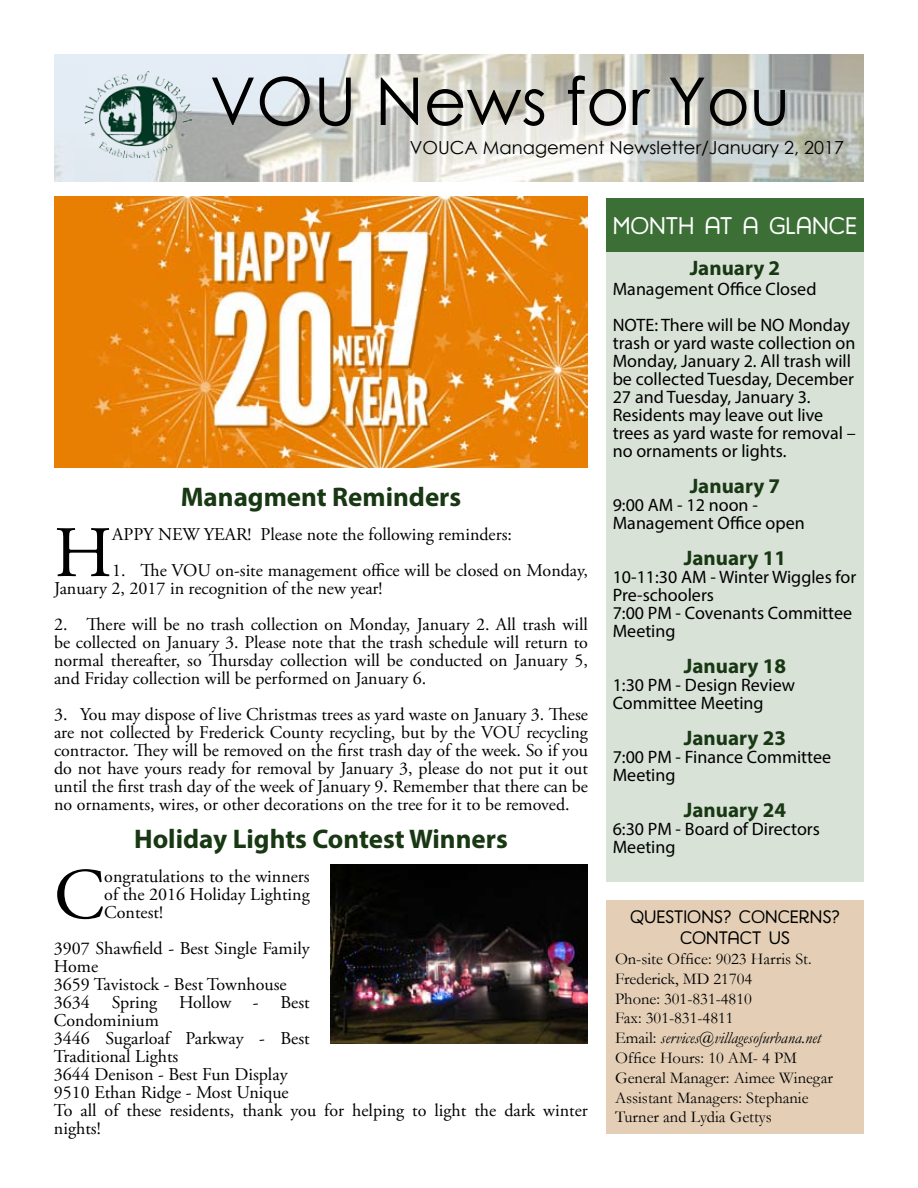
<style>
.page{position:relative;width:918px;height:1188px;background:#fff}
.page>*{position:absolute;margin:0;border:0;box-sizing:border-box;transform-origin:0 0}
.t1{font:72.3px "Adobe Garamond Pro";color:#000}
.t2{font:66px "Century Gothic";color:#000}
.t3{font:700 27px "Myriad Pro";color:#183813}
.t4{font:25.5px "Harman Retro";color:#fff}
.t5{font:24px "Harman Retro";color:#fff}
.t6{font:700 21px "Myriad Pro";color:#183813}
.t7{font:18px/18px "Adobe Garamond Pro";color:#000;text-align:justify}
.t8{font:18px/18px "Myriad Pro";color:#000}
.t9{font:18px "Century Gothic";color:#000}
.t10{font:18px/21.6px "Harman Retro";color:#000;text-align:center}
.t11{font:16.5px/19.8px "Garamond";color:#000}
.s1{font-style:italic}
</style>
<div class="page">
<div style="left:606px;top:900px;width:258px;height:234px;background:#e4cfb6"></div>
<div style="left:606px;top:198px;width:258px;height:54px;background:#3c6f36"></div>
<img style="left:54px;top:54px;width:810px;height:127px">
<img style="left:84px;top:71px;width:107px;height:87px">
<img style="left:54px;top:196px;width:534px;height:272px">
<img style="left:330px;top:864px;width:258px;height:180px">
<div style="left:606px;top:252px;width:258px;height:630px;background:#d8e2d7"></div>
<h2 class="t2" style="left:210px;top:55px;width:582px">VOU News for You</h2>
<p class="t9" style="left:410px;top:134px;width:436px">VOUCA Management Newsletter/January 2, 2017</p>
<h3 class="t3" style="left:181px;top:480px;width:282px">Managment Reminders</h3>
<h1 class="t1" style="left:54px;top:510px;width:60px">H</h1>
<p class="t7" style="left:112px;top:526px;width:401px">APPY NEW YEAR! Please note the following reminders:</p>
<p class="t7" style="left:54px;top:562px;width:536px;text-indent:58px">1. The VOU on-site management office will be closed on Monday,<br>January 2, 2017 in recognition of the new year!</p>
<p class="t7" style="left:54px;top:616px;width:536px">2. There will be no trash collection on Monday, January 2. All trash will be collected on January 3. Please note that the trash schedule will return to normal thereafter, so Thursday collection will be conducted on January 5, and Friday collection will be performed on January 6.</p>
<p class="t7" style="left:54px;top:706px;width:536px">3. You may dispose of live Christmas trees as yard waste on January 3. These are not collected by Frederick County recycling, but by the VOU recycling contractor. They will be removed on the first trash day of the week. So if you do not have yours ready for removal by January 3, please do not put it out until the first trash day of the week of January 9. Remember that there can be no ornaments, wires, or other decorations on the tree for it to be removed.</p>
<h3 class="t3" style="left:134px;top:822px;width:375px">Holiday Lights Contest Winners</h3>
<h1 class="t1" style="left:54px;top:852px;width:52px">C</h1>
<p class="t7" style="left:104px;top:868px;width:207px">ongratulations to the winners of the 2016 Holiday Lighting Contest!</p>
<p class="t7" style="left:54px;top:940px;width:535px;text-align:left">3907 Shawfield - Best Single Family<br>Home<br>3659 Tavistock - Best Townhouse<br>3634 Spring Hollow - Best<br>Condominium<br>3446 Sugarloaf Parkway - Best<br>Traditional Lights<br>3644 Denison - Best Fun Display<br>9510 Ethan Ridge - Most Unique<br>To all of these residents, thank you for helping to light the dark winter nights!</p>
<h3 class="t4" style="left:616px;top:211px;width:239px">WEEK AT A GLANCE</h3>
<h3 class="t5" style="left:613px;top:212px;width:246px">MONTH AT A GLANCE</h3>
<p class="t6" style="left:690px;top:254px;width:92px">January 2</p>
<p class="t8" style="left:613px;top:270px;width:239px;line-height:36px">Management Office Closed<br>NOTE: There will be NO Monday</p>
<p class="t8" style="left:613px;top:333px;width:245px">trash or yard waste collection on<br>Monday, January 2. All trash will be collected Tuesday, December<br>27 and Tuesday, January 3.<br>Residents may leave out live trees as yard waste for removal – no ornaments or lights.</p>
<p class="t6" style="left:690px;top:472px;width:92px">January 7</p>
<p class="t8" style="left:613px;top:495px;width:194px">9:00 AM - 12 noon -<br>Management Office open</p>
<p class="t6" style="left:684px;top:544px;width:104px">January 11</p>
<p class="t8" style="left:613px;top:567px;width:245px">10-11:30 AM - Winter Wiggles for<br>Pre-schoolers<br>7:00 PM - Covenants Committee<br>Meeting</p>
<p class="t6" style="left:684px;top:652px;width:104px">January 18</p>
<p class="t8" style="left:613px;top:675px;width:184px">1:30 PM - Design Review<br>Committee Meeting</p>
<p class="t6" style="left:684px;top:724px;width:104px">January 23</p>
<p class="t8" style="left:613px;top:747px;width:220px">7:00 PM - Finance Committee<br>Meeting</p>
<p class="t6" style="left:684px;top:796px;width:104px">January 24</p>
<p class="t8" style="left:613px;top:819px;width:209px">6:30 PM - Board of Directors<br>Meeting</p>
<p class="t10" style="left:630px;top:906px;width:211px">QUESTIONS? CONCERNS?<br>CONTACT US</p>
<p class="t11" style="left:615px;top:948px;width:219px">On-site Office: 9023 Harris St.<br>Frederick, MD 21704<br>Phone: 301-831-4810<br>Fax: 301-831-4811<br>Email: <span class="s1">services@villagesofurbana.net<br></span>Office Hours: 10 AM- 4 PM<br>General Manager: Aimee Winegar<br>Assistant Managers: Stephanie<br>Turner and Lydia Gettys</p>
</div>
